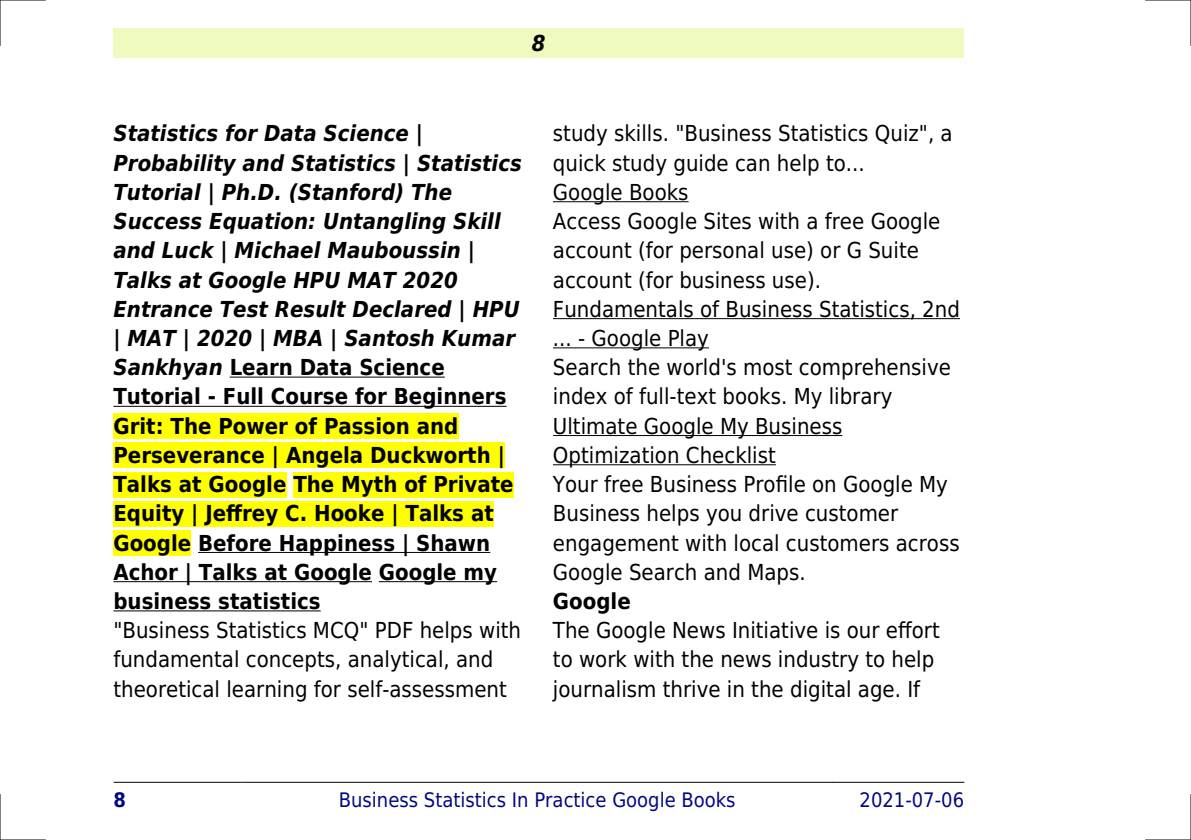
<style>
.page{position:relative;width:1191px;height:840px;background:#fff}
.page>*{position:absolute;margin:0;border:0;box-sizing:border-box;transform-origin:0 0}
.t1{font:22px/29.2px "DejaVu Sans Condensed";color:#000}
.t2{font:italic 700 22px/29.2px "DejaVu Sans Condensed";color:#000}
.t3{font:700 22px "DejaVu Sans Condensed";color:#000}
.t4{font:20px "DejaVu Sans Condensed";color:#000880}
.t5{font:700 20px "DejaVu Sans Condensed";color:#000880}
.s1{font-style:normal}
</style>
<div class="page">
<div style="left:113px;top:28px;width:851px;height:30px;background:#effbbe"></div>
<hr style="left:114px;top:781px;width:127px;height:1px;background:#000">
<hr style="left:242px;top:781px;width:590px;height:1px;background:#000">
<hr style="left:833px;top:781px;width:131px;height:1px;background:#000">
<hr style="left:230px;top:376px;width:215px;height:1px;background:#000">
<hr style="left:113px;top:405px;width:393px;height:1px;background:#000">
<div style="left:113px;top:413px;width:345px;height:25px;background:#ff0"></div>
<div style="left:113px;top:442px;width:392px;height:26px;background:#ff0"></div>
<div style="left:113px;top:471px;width:173px;height:26px;background:#ff0"></div>
<div style="left:293px;top:471px;width:220px;height:26px;background:#ff0"></div>
<div style="left:113px;top:500px;width:381px;height:26px;background:#ff0"></div>
<div style="left:113px;top:530px;width:78px;height:25px;background:#ff0"></div>
<hr style="left:198px;top:551px;width:292px;height:1px;background:#000">
<hr style="left:113px;top:581px;width:259px;height:1px;background:#000">
<hr style="left:379px;top:581px;width:118px;height:1px;background:#000">
<hr style="left:113px;top:610px;width:208px;height:1px;background:#000">
<hr style="left:553px;top:201px;width:135px;height:1px;background:#000">
<hr style="left:553px;top:318px;width:407px;height:1px;background:#000">
<hr style="left:553px;top:347px;width:156px;height:1px;background:#000">
<hr style="left:553px;top:435px;width:289px;height:1px;background:#000">
<hr style="left:553px;top:464px;width:223px;height:1px;background:#000">
<hr style="left:0;top:0;width:45px;height:1px;background:#000">
<hr style="left:1145px;top:0;width:46px;height:1px;background:#000">
<hr style="left:0;top:839px;width:45px;height:1px;background:#000">
<hr style="left:1145px;top:839px;width:46px;height:1px;background:#000">
<hr style="left:0;top:0;width:1px;height:45px;background:#000">
<hr style="left:0;top:794px;width:1px;height:45px;background:#000">
<hr style="left:1190px;top:0;width:1px;height:45px;background:#000">
<hr style="left:1190px;top:794px;width:1px;height:45px;background:#000">
<p class="t2" style="left:532px;top:28px;width:15px">8</p>
<p class="t2" style="left:113px;top:119px;width:410px">Statistics for Data Science |<br>Probability and Statistics | Statistics<br>Tutorial | Ph.D. (Stanford) The<br>Success Equation: Untangling Skill and Luck | Michael Mauboussin |<br>Talks at Google HPU MAT 2020<br>Entrance Test Result Declared | HPU | MAT | 2020 | MBA | Santosh Kumar<br>Sankhyan <span class="s1">Learn Data Science<br>Tutorial - Full Course for Beginners<br>Grit: The Power of Passion and<br>Perseverance | Angela Duckworth |<br>Talks at Google The Myth of Private<br>Equity | Jeffrey C. Hooke | Talks at<br>Google Before Happiness | Shawn<br>Achor | Talks at Google Google my business statistics</span></p>
<p class="t1" style="left:113px;top:615px;width:409px">"Business Statistics MCQ" PDF helps with fundamental concepts, analytical, and theoretical learning for self-assessment</p>
<p class="t1" style="left:553px;top:119px;width:408px">study skills. "Business Statistics Quiz", a quick study guide can help to...<br>Google Books<br>Access Google Sites with a free Google account (for personal use) or G Suite account (for business use).<br>Fundamentals of Business Statistics, 2nd ... - Google Play<br>Search the world's most comprehensive index of full-text books. My library<br>Ultimate Google My Business<br>Optimization Checklist<br>Your free Business Profile on Google My<br>Business helps you drive customer engagement with local customers across<br>Google Search and Maps.</p>
<p class="t3" style="left:553px;top:588px;width:79px">Google</p>
<p class="t1" style="left:553px;top:615px;width:388px">The Google News Initiative is our effort to work with the news industry to help journalism thrive in the digital age. If</p>
<p class="t5" style="left:113px;top:787px;width:14px">8</p>
<p class="t4" style="left:339px;top:787px;width:398px">Business Statistics In Practice Google Books</p>
<p class="t4" style="left:859px;top:787px;width:106px">2021-07-06</p>
</div>
